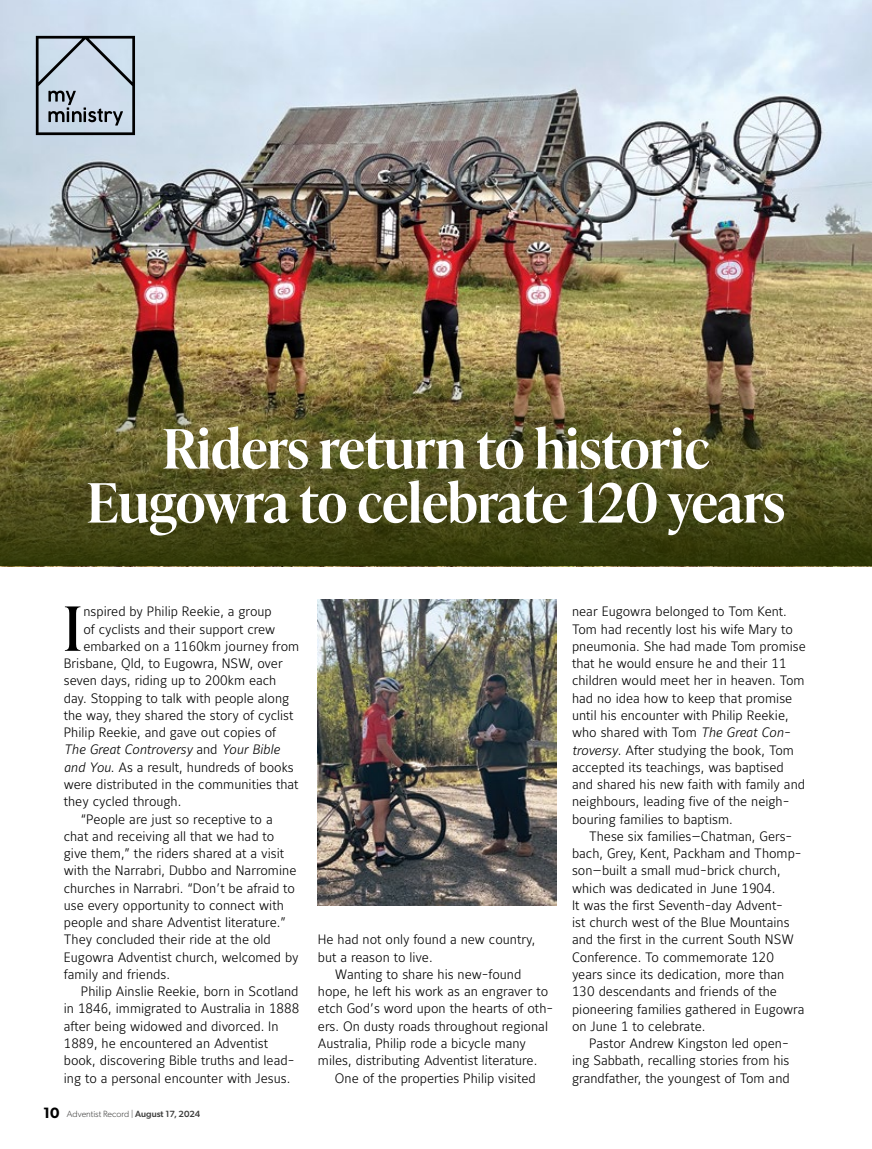
<style>
.page{position:relative;width:872px;height:1149px;background:#fff}
.page>*{position:absolute;margin:0;border:0;box-sizing:border-box;transform-origin:0 0}
.t1{font:60.9px "Ivy Presto Headline";color:#000}
.t2{font:600 54px/54px "Ivy Presto Headline";color:#fff;text-align:center}
.t3{font:13.5px/17.2px "Maurea Light Tf";color:#000}
.t4{font:13.5px "Maurea Light Italic Tf";color:#000}
.t5{font:300 9px "Gibson";color:#3c3c3b}
.s1{font-family:"Maurea Light Tf"}
.s2{font-family:"Maurea Light Italic Tf"}
.s3{font-weight:600;font-size:15px;color:#000}
.s4{font-weight:500}
</style>
<div class="page">
<img style="left:0;top:0;width:872px;height:351px">
<svg style="left:0;top:351px;width:872px;height:215px;background:#605a29"></svg>
<img style="left:318px;top:599px;width:238px;height:305px">
<svg style="left:36px;top:36px;width:99px;height:99px;background:#a4b0bd"></svg>
<h2 class="t2" style="left:87px;top:419px;width:699px">Riders return to historic<br>Eugowra to celebrate 120 years</h2>
<h1 class="t1" style="left:64px;top:584px;width:19px">I</h1>
<p class="t3" style="left:83px;top:603px;width:190px">nspired by Philip Reekie, a group</p>
<p class="t3" style="left:83px;top:620px;width:193px">of cyclists and their support crew</p>
<p class="t3" style="left:83px;top:638px;width:217px">embarked on a 1160km journey from</p>
<p class="t3" style="left:64px;top:655px;width:220px">Brisbane, Qld, to Eugowra, NSW, over</p>
<p class="t3" style="left:64px;top:672px;width:214px">seven days, riding up to 200km each</p>
<p class="t3" style="left:64px;top:689px;width:227px">day. Stopping to talk with people along</p>
<p class="t3" style="left:64px;top:707px;width:231px">the way, they shared the story of cyclist</p>
<p class="t3" style="left:64px;top:724px;width:214px">Philip Reekie, and gave out copies of</p>
<p class="t4" style="left:64px;top:742px;width:218px">The Great Controversy <span class="s1">and</span> Your Bible</p>
<p class="t3" style="left:64px;top:758px;width:231px"><span class="s2">and You</span>. As a result, hundreds of books</p>
<p class="t3" style="left:64px;top:776px;width:236px">were distributed in the communities that</p>
<p class="t3" style="left:64px;top:793px;width:119px">they cycled through.</p>
<p class="t3" style="left:81px;top:810px;width:193px">“People are just so receptive to a</p>
<p class="t3" style="left:64px;top:827px;width:212px">chat and receiving all that we had to</p>
<p class="t3" style="left:64px;top:845px;width:222px">give them,” the riders shared at a visit</p>
<p class="t3" style="left:64px;top:862px;width:234px">with the Narrabri, Dubbo and Narromine</p>
<p class="t3" style="left:64px;top:879px;width:233px">churches in Narrabri. “Don’t be afraid to</p>
<p class="t3" style="left:64px;top:896px;width:222px">use every opportunity to connect with</p>
<p class="t3" style="left:64px;top:914px;width:224px">people and share Adventist literature.”</p>
<p class="t3" style="left:64px;top:931px;width:208px">They concluded their ride at the old</p>
<p class="t3" style="left:64px;top:948px;width:236px">Eugowra Adventist church, welcomed by</p>
<p class="t3" style="left:64px;top:966px;width:108px">family and friends.</p>
<p class="t3" style="left:81px;top:983px;width:219px">Philip Ainslie Reekie, born in Scotland</p>
<p class="t3" style="left:64px;top:1000px;width:237px">in 1846, immigrated to Australia in 1888</p>
<p class="t3" style="left:64px;top:1017px;width:216px">after being widowed and divorced. In</p>
<p class="t3" style="left:64px;top:1035px;width:206px">1889, he encountered an Adventist</p>
<p class="t3" style="left:64px;top:1052px;width:232px">book, discovering Bible truths and lead-</p>
<p class="t3" style="left:64px;top:1069px;width:228px">ing to a personal encounter with Jesus.</p>
<p class="t5" style="left:43px;top:1107px;width:159px"><span class="s3">10</span> Adventist Record | <span class="s4">August 17, 2024</span></p>
<p class="t3" style="left:318px;top:931px;width:219px">He had not only found a new country, but a reason to live.</p>
<p class="t3" style="left:318px;top:966px;width:237px;text-indent:17px">Wanting to share his new-found hope, he left his work as an engraver to etch God’s word upon the hearts of oth&shy;ers. On dusty roads throughout regional Australia, Philip rode a bicycle many miles, distributing Adventist literature.</p>
<p class="t3" style="left:335px;top:1069px;width:202px">One of the properties Philip visited</p>
<p class="t3" style="left:572px;top:603px;width:235px">near Eugowra belonged to Tom Kent.<br>Tom had recently lost his wife Mary to pneumonia. She had made Tom promise that he would ensure he and their 11 children would meet her in heaven. Tom had no idea how to keep that promise until his encounter with Philip Reekie, who shared with Tom <span class="s2">The Great Con&shy;troversy</span>. After studying the book, Tom accepted its teachings, was baptised and shared his new faith with family and neighbours, leading five of the neigh&shy;bouring families to baptism.</p>
<p class="t3" style="left:572px;top:828px;width:234px;text-indent:17px">These six families—Chatman, Gers&shy;bach, Grey, Kent, Packham and Thomp&shy;son—built a small mud-brick church, which was dedicated in June 1904.<br>It was the first Seventh-day Advent-<br>ist church west of the Blue Mountains and the first in the current South NSW Conference. To commemorate 120 years since its dedication, more than 130 descendants and friends of the pioneering families gathered in Eugowra on June 1 to celebrate.</p>
<p class="t3" style="left:572px;top:1035px;width:219px;text-align:justify;text-indent:17px">Pastor Andrew Kingston led open&shy;ing Sabbath, recalling stories from his grandfather, the youngest of Tom and</p>
</div>
